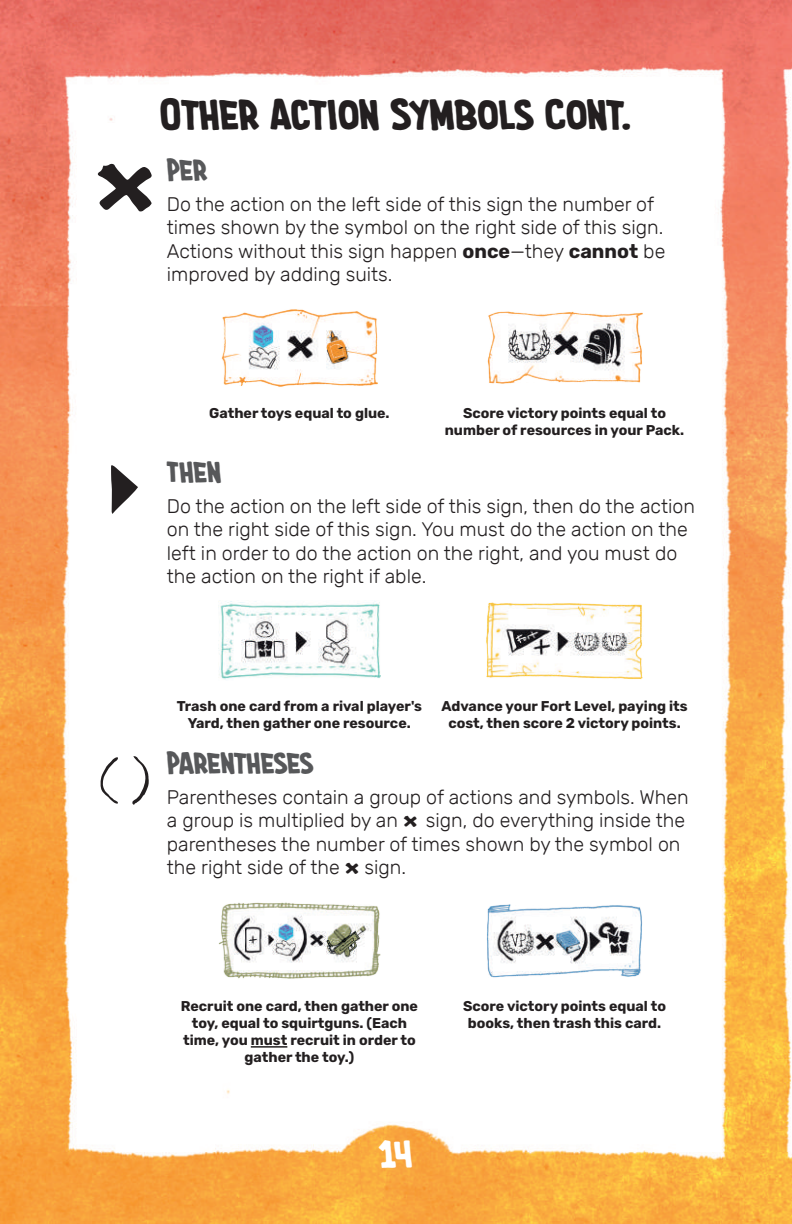
<style>
.page{position:relative;width:792px;height:1224px;background:#fff}
.page>*{position:absolute;margin:0;border:0;box-sizing:border-box;transform-origin:0 0}
.t1{font:700 35.8px "Imaginary Friend BB";color:#231f20}
.t2{font:700 32px "Imaginary Friend BB";color:#fff}
.t3{font:700 25px "Imaginary Friend BB";color:#57585a}
.t4{font:300 19.6px/23.6px "Rubik";color:#231f20}
.t5{font:700 14.2px/17px "Rubik";color:#231f20;text-align:center}
.s1{font-weight:700}
.s2{font-family:"Fort Icons";font-weight:400}
</style>
<div class="page">
<img style="left:0;top:0;width:792px;height:1224px">
<svg style="left:97px;top:163px;width:55px;height:49px"></svg>
<img style="left:218px;top:307px;width:162px;height:80px">
<img style="left:486px;top:309px;width:157px;height:77px">
<svg style="left:111px;top:465px;width:27px;height:49px"></svg>
<img style="left:218px;top:600px;width:162px;height:80px">
<img style="left:486px;top:601px;width:157px;height:78px">
<svg style="left:132px;top:756px;width:17px;height:49px"></svg>
<svg style="left:100px;top:757px;width:18px;height:47px"></svg>
<img style="left:218px;top:900px;width:162px;height:80px">
<img style="left:486px;top:902px;width:157px;height:77px">
<hr style="left:251px;top:1046px;width:36px;height:2px;background:#231f20">
<h1 class="t1" style="left:160px;top:88px;width:473px">OTHER ACTION SYMBOLS CONT.</h1>
<p class="t3" style="left:167px;top:151px;width:42px">PER</p>
<p class="t4" style="left:167px;top:193px;width:500px">Do the action on the left side of this sign the number of times shown by the symbol on the right side of this sign.<br>Actions without this sign happen <span class="s1">once</span>—they <span class="s1">cannot</span> be improved by adding suits.</p>
<p class="t5" style="left:209px;top:405px;width:182px">Gather toys equal to glue.</p>
<p class="t5" style="left:445px;top:405px;width:241px">Score victory points equal to number of resources in your Pack.</p>
<p class="t3" style="left:167px;top:453px;width:56px">THEN</p>
<p class="t4" style="left:167px;top:495px;width:530px">Do the action on the left side of this sign, then do the action on the right side of this sign. You must do the action on the left in order to do the action on the right, and you must do the action on the right if able.</p>
<p class="t5" style="left:177px;top:698px;width:247px">Trash one card from a rival player's<br>Yard, then gather one resource.</p>
<p class="t5" style="left:441px;top:698px;width:248px">Advance your Fort Level, paying its cost, then score 2 victory points.</p>
<p class="t3" style="left:167px;top:744px;width:148px">PARENTHESES</p>
<p class="t4" style="left:167px;top:786px;width:523px">Parentheses contain a group of actions and symbols. When a group is multiplied by an <span class="s2">x</span> sign, do everything inside the parentheses the number of times shown by the symbol on the right side of the <span class="s2">x</span> sign.</p>
<p class="t5" style="left:181px;top:998px;width:239px">Recruit one card, then gather one toy, equal to squirtguns. (Each time, you must recruit in order to gather the toy.)</p>
<p class="t5" style="left:463px;top:998px;width:204px">Score victory points equal to books, then trash this card.</p>
<h2 class="t2" style="left:379px;top:1129px;width:35px">14</h2>
</div>
